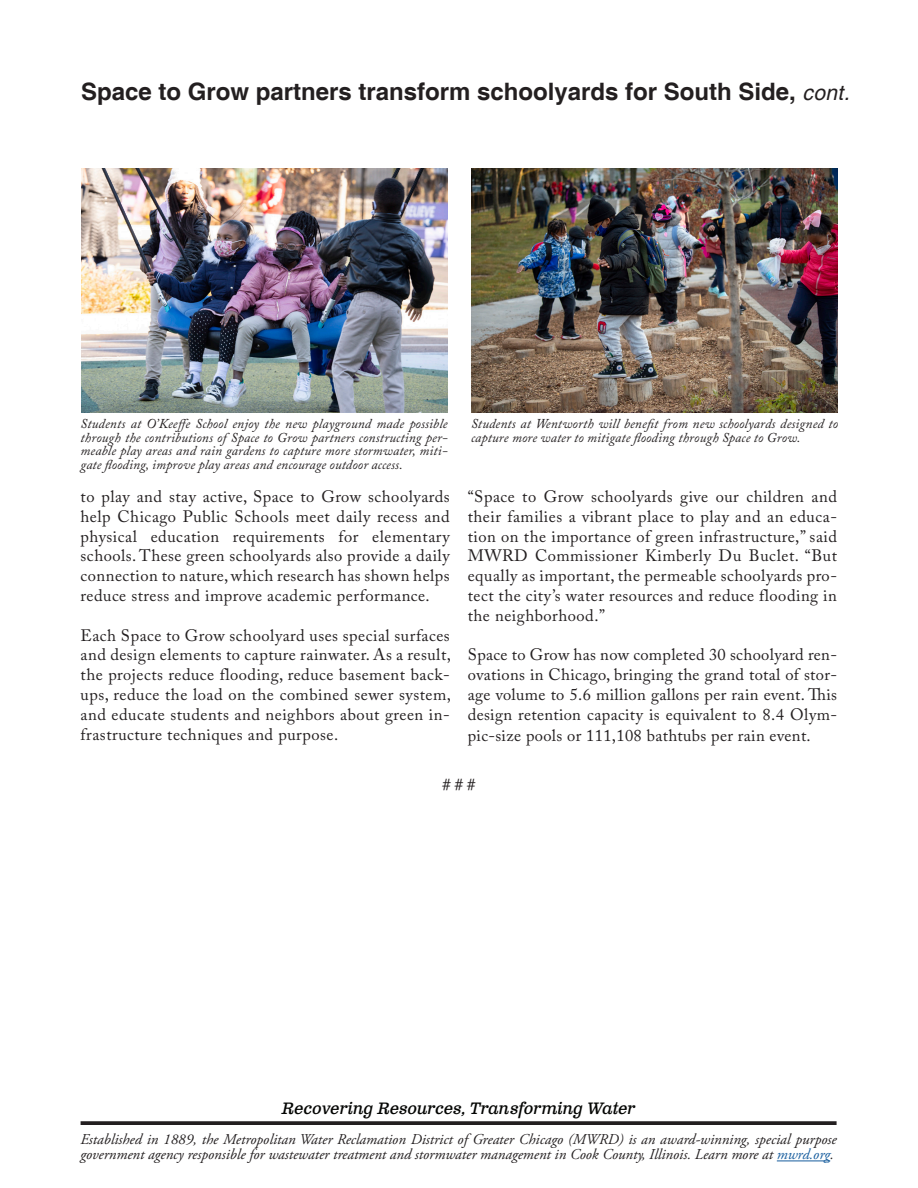
<style>
.page{position:relative;width:918px;height:1188px;background:#fff}
.page>*{position:absolute;margin:0;border:0;box-sizing:border-box;transform-origin:0 0}
.Paragraph_JJK{font:700 24px "Helvetica";color:#231f20}
.Paragraph_JJK-2{font:16.5px/19.8px "Adobe Caslon Pro";letter-spacing:.03em;color:#231f20;text-align:justify}
.Paragraph_Style_9{font:italic 16.5px "Clarendon Text Pro";letter-spacing:-.005em;color:#040503}
.t1{font:italic 15px/15px "Adobe Garamond Pro";color:#231f20}
.Paragraph_JJK-3{font:italic 13.5px/13.5px "Adobe Caslon Pro";letter-spacing:.01em;color:#231f20;text-align:justify}
.s1{font-weight:400;font-style:italic;font-size:21px}
.s2{color:#175d9e}
</style>
<div class="page">
<hr style="left:777px;top:1161px;width:53px;height:1px;background:#175d9e">
<svg style="left:81px;top:1121px;width:756px;height:4px;background:#302c2d"></svg>
<img style="left:81px;top:168px;width:367px;height:245px">
<img style="left:471px;top:168px;width:367px;height:245px">
<p class="Paragraph_JJK" style="left:81px;top:77px;width:770px">Space to Grow partners transform schoolyards for South Side, <span class="s1">cont.</span></p>
<p class="Paragraph_JJK-3" style="left:81px;top:417px;width:369px">Students at O’Keeffe School enjoy the new playground made possible through the contributions of Space to Grow partners constructing per&shy;meable play areas and rain gardens to capture more stormwater, miti&shy;gate flooding, improve play areas and encourage outdoor access.</p>
<p class="Paragraph_JJK-3" style="left:471px;top:417px;width:369px">Students at Wentworth will benefit from new schoolyards designed to capture more water to mitigate flooding through Space to Grow.</p>
<p class="Paragraph_JJK-2" style="left:81px;top:486px;width:371px">to play and stay active, Space to Grow schoolyards help Chicago Public Schools meet daily recess and physical education requirements for elementary schools. These green schoolyards also provide a daily connection to nature, which research has shown helps reduce stress and improve academic performance.</p>
<p class="Paragraph_JJK-2" style="left:81px;top:625px;width:372px">Each Space to Grow schoolyard uses special surfaces and design elements to capture rainwater. As a result, the projects reduce flooding, reduce basement back&shy;ups, reduce the load on the combined sewer system, and educate students and neighbors about green in&shy;frastructure techniques and purpose.</p>
<p class="Paragraph_JJK-2" style="left:468px;top:486px;width:371px">“Space to Grow schoolyards give our children and their families a vibrant place to play and an educa&shy;tion on the importance of green infrastructure,” said MWRD Commissioner Kimberly Du Buclet. “But equally as important, the permeable schoolyards pro&shy;tect the city’s water resources and reduce flooding in the neighborhood.”</p>
<p class="Paragraph_JJK-2" style="left:468px;top:645px;width:371px">Space to Grow has now completed 30 schoolyard ren&shy;ovations in Chicago, bringing the grand total of stor&shy;age volume to 5.6 million gallons per rain event. This design retention capacity is equivalent to 8.4 Olym&shy;pic-size pools or 111,108 bathtubs per rain event.</p>
<p class="Paragraph_JJK-2" style="left:442px;top:775px;width:35px"># # #</p>
<p class="Paragraph_Style_9" style="left:282px;top:1098px;width:355px">Recovering Resources, Transforming Water</p>
<p class="t1" style="left:81px;top:1133px;width:758px">Established in 1889, the Metropolitan Water Reclamation District of Greater Chicago (MWRD) is an award-winning, special purpose government agency responsible for wastewater treatment and stormwater management in Cook County, Illinois. Learn more at <span class="s2">mwrd.org</span>.</p>
</div>
